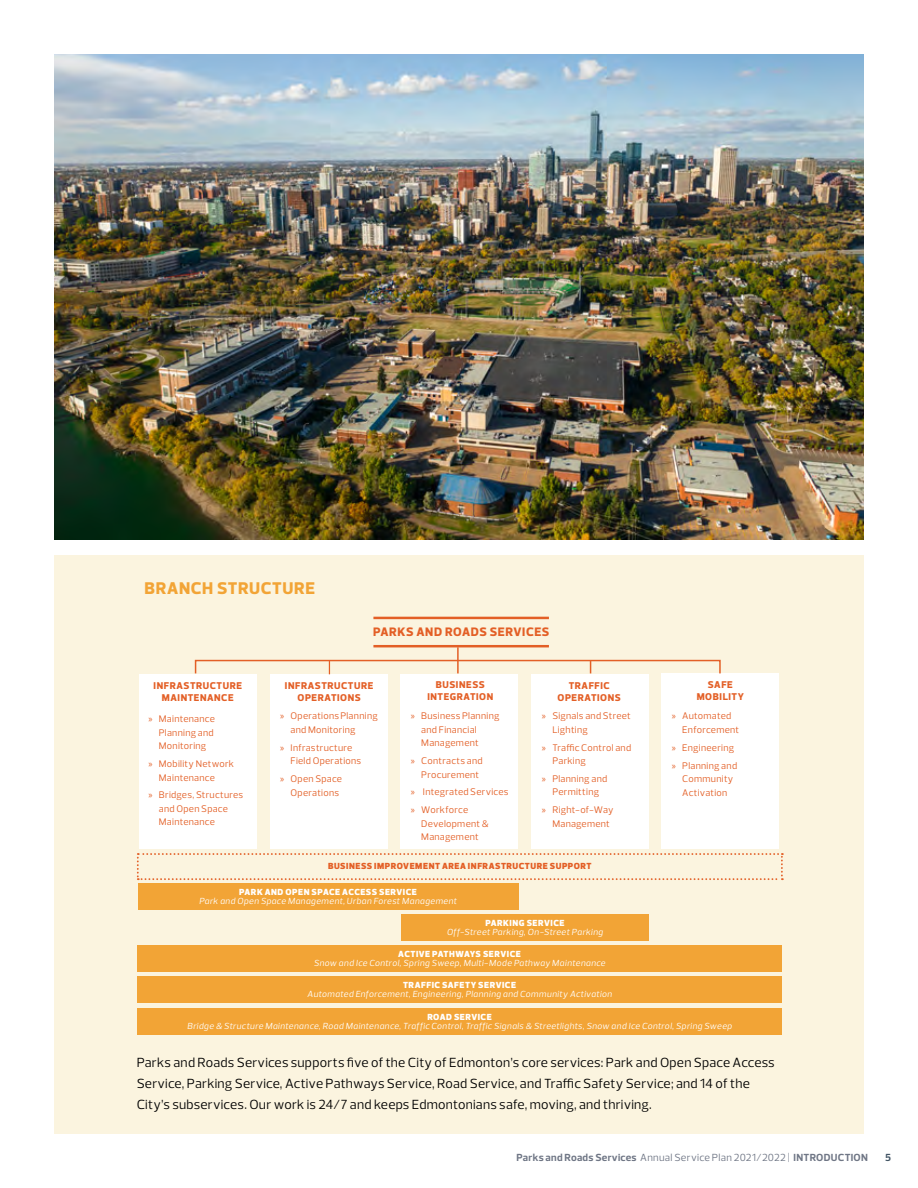
<style>
.page{position:relative;width:918px;height:1188px;background:#fff}
.page>*{position:absolute;margin:0;border:0;box-sizing:border-box;transform-origin:0 0}
.t1{font:800 17.25px "Prelo";letter-spacing:.035em;color:#f2a436}
.t2{font:13.5px/21px "Prelo";letter-spacing:.015em;color:#000}
.t3{font:800 12.45px "Prelo";letter-spacing:.05em;color:#e35f26}
.t4{font:700 10.5px "Prelo";letter-spacing:.025em;color:#6f7685}
.t5{font:700 10.5px "Prelo";color:#415464}
.t6{font:800 10.05px/12.5px "Prelo";letter-spacing:.055em;color:#e35f26;text-align:center}
.t7{font:9.75px/13.5px "Prelo";letter-spacing:.025em;color:#e35f26}
.t8{font:italic 9px "Prelo";letter-spacing:.04em;color:#fff}
.t9{font:900 9px "Prelo";letter-spacing:.055em;color:#fff}
.t10{font:900 9px "Prelo";letter-spacing:.055em;color:#e35f26}
.s1{font-family:"Myriad Pro"}
.s2{font-weight:400}
</style>
<div class="page">
<div style="left:54px;top:555px;width:810px;height:579px;background:#fbf4df"></div>
<div style="left:270px;top:675px;width:118px;height:174px;background:#fff"></div>
<div style="left:139px;top:674px;width:118px;height:175px;background:#fff"></div>
<div style="left:400px;top:674px;width:118px;height:175px;background:#fff"></div>
<div style="left:531px;top:674px;width:118px;height:175px;background:#fff"></div>
<div style="left:661px;top:673px;width:118px;height:176px;background:#fff"></div>
<hr style="left:373px;top:617px;width:176px;height:2px;background:#e35f26">
<hr style="left:373px;top:645px;width:176px;height:2px;background:#e35f26">
<hr style="left:457px;top:647px;width:2px;height:26px;background:#e35f26">
<div style="left:195px;top:660px;width:526px;height:14px;border:2px solid #e35f26"></div>
<svg style="left:329px;top:661px;width:1px;height:13px"></svg>
<svg style="left:590px;top:661px;width:1px;height:12px"></svg>
<svg style="left:137px;top:853px;width:646px;height:27px"></svg>
<div style="left:138px;top:883px;width:380px;height:27px;background:#f2a436"></div>
<div style="left:401px;top:914px;width:248px;height:27px;background:#f2a436"></div>
<div style="left:138px;top:945px;width:644px;height:27px;background:#f2a436"></div>
<div style="left:138px;top:976px;width:644px;height:27px;background:#f2a436"></div>
<div style="left:138px;top:1008px;width:644px;height:27px;background:#f2a436"></div>
<img style="left:54px;top:54px;width:810px;height:486px">
<h1 class="t1" style="left:144px;top:578px;width:172px">BRANCH STRUCTURE</h1>
<p class="t3" style="left:373px;top:624px;width:178px">PARKS AND ROADS SERVICES</p>
<p class="t6" style="left:154px;top:679px;width:90px">INFRASTRUCTURE<br>MAINTENANCE</p>
<p class="t6" style="left:285px;top:679px;width:90px">INFRASTRUCTURE<br>OPERATIONS</p>
<p class="t6" style="left:427px;top:678px;width:67px">BUSINESS<br>INTEGRATION</p>
<p class="t6" style="left:558px;top:679px;width:65px">TRAFFIC<br>OPERATIONS</p>
<p class="t6" style="left:697px;top:678px;width:49px">SAFE<br>MOBILITY</p>
<p class="t7" style="left:159px;top:712px;width:58px;text-align:justify;text-indent:-11px"><span class="s1">»</span> Maintenance Planning and Monitoring</p>
<p class="t7" style="left:159px;top:757px;width:77px;text-indent:-11px"><span class="s1">»</span> Mobility Network<br>Maintenance</p>
<p class="t7" style="left:159px;top:788px;width:86px;text-indent:-11px"><span class="s1">»</span> Bridges, Structures and Open Space<br>Maintenance</p>
<p class="t7" style="left:291px;top:710px;width:89px;text-indent:-11px"><span class="s1">»</span> Operations Planning and Monitoring</p>
<p class="t7" style="left:291px;top:741px;width:72px;text-indent:-11px"><span class="s1">»</span> Infrastructure<br>Field Operations</p>
<p class="t7" style="left:280px;top:772px;width:63px;text-align:right"><span class="s1">»</span> Open Space<br>Operations</p>
<p class="t7" style="left:421px;top:709px;width:80px;text-indent:-11px"><span class="s1">»</span> Business Planning and Financial<br>Management</p>
<p class="t7" style="left:421px;top:754px;width:63px;text-indent:-11px"><span class="s1">»</span> Contracts and<br>Procurement</p>
<p class="t7" style="left:411px;top:783px;width:99px;line-height:17.9px"><span class="s1">»</span> Integrated Services <span class="s1">»</span> Workforce</p>
<p class="t7" style="left:421px;top:817px;width:69px">Development &amp;<br>Management</p>
<p class="t7" style="left:552px;top:709px;width:80px;text-indent:-11px"><span class="s1">»</span> Signals and Street<br>Lighting</p>
<p class="t7" style="left:552px;top:741px;width:80px;text-indent:-11px"><span class="s1">»</span> Traffic Control and<br>Parking</p>
<p class="t7" style="left:542px;top:772px;width:67px;text-align:center"><span class="s1">»</span> Planning and<br>Permitting</p>
<p class="t7" style="left:552px;top:803px;width:63px;text-indent:-11px"><span class="s1">»</span> Right-of-Way<br>Management</p>
<p class="t10" style="left:328px;top:861px;width:265px">BUSINESS IMPROVEMENT AREA INFRASTRUCTURE SUPPORT</p>
<p class="t9" style="left:239px;top:886px;width:179px">PARK AND OPEN SPACE ACCESS SERVICE</p>
<p class="t8" style="left:199px;top:895px;width:259px">Park and Open Space Management, Urban Forest Management</p>
<p class="t7" style="left:682px;top:709px;width:58px;text-indent:-11px"><span class="s1">»</span> Automated<br>Enforcement</p>
<p class="t7" style="left:672px;top:739px;width:67px;line-height:17.9px"><span class="s1">»</span> Engineering <span class="s1">»</span> Planning and</p>
<p class="t7" style="left:682px;top:772px;width:53px">Community<br>Activation</p>
<p class="t9" style="left:485px;top:917px;width:81px">PARKING SERVICE</p>
<p class="t8" style="left:447px;top:926px;width:158px">Off-Street Parking, On-Street Parking</p>
<p class="t9" style="left:398px;top:949px;width:124px">ACTIVE PATHWAYS SERVICE</p>
<p class="t8" style="left:314px;top:958px;width:293px">Snow and Ice Control, Spring Sweep, Multi-Mode Pathway Maintenance</p>
<p class="t9" style="left:403px;top:980px;width:115px">TRAFFIC SAFETY SERVICE</p>
<p class="t8" style="left:307px;top:989px;width:306px">Automated Enforcement, Engineering, Planning and Community Activation</p>
<p class="t9" style="left:427px;top:1011px;width:66px">ROAD SERVICE</p>
<p class="t8" style="left:187px;top:1020px;width:546px">Bridge &amp; Structure Maintenance, Road Maintenance, Traffic Control, Traffic Signals &amp; Streetlights, Snow and Ice Control, Spring Sweep</p>
<p class="t2" style="left:137px;top:1052px;width:640px">Parks and Roads Services supports five of the City of Edmonton’s core services: Park and Open Space Access<br>Service, Parking Service, Active Pathways Service, Road Service, and Traffic Safety Service; and 14 of the<br>City’s subservices. Our work is 24/7 and keeps Edmontonians safe, moving, and thriving.</p>
<p class="t4" style="left:517px;top:1151px;width:353px">Parks and Roads Services <span class="s2">Annual Service Plan 2021/2022 |</span> INTRODUCTION</p>
<p class="t5" style="left:885px;top:1151px;width:7px">5</p>
</div>
